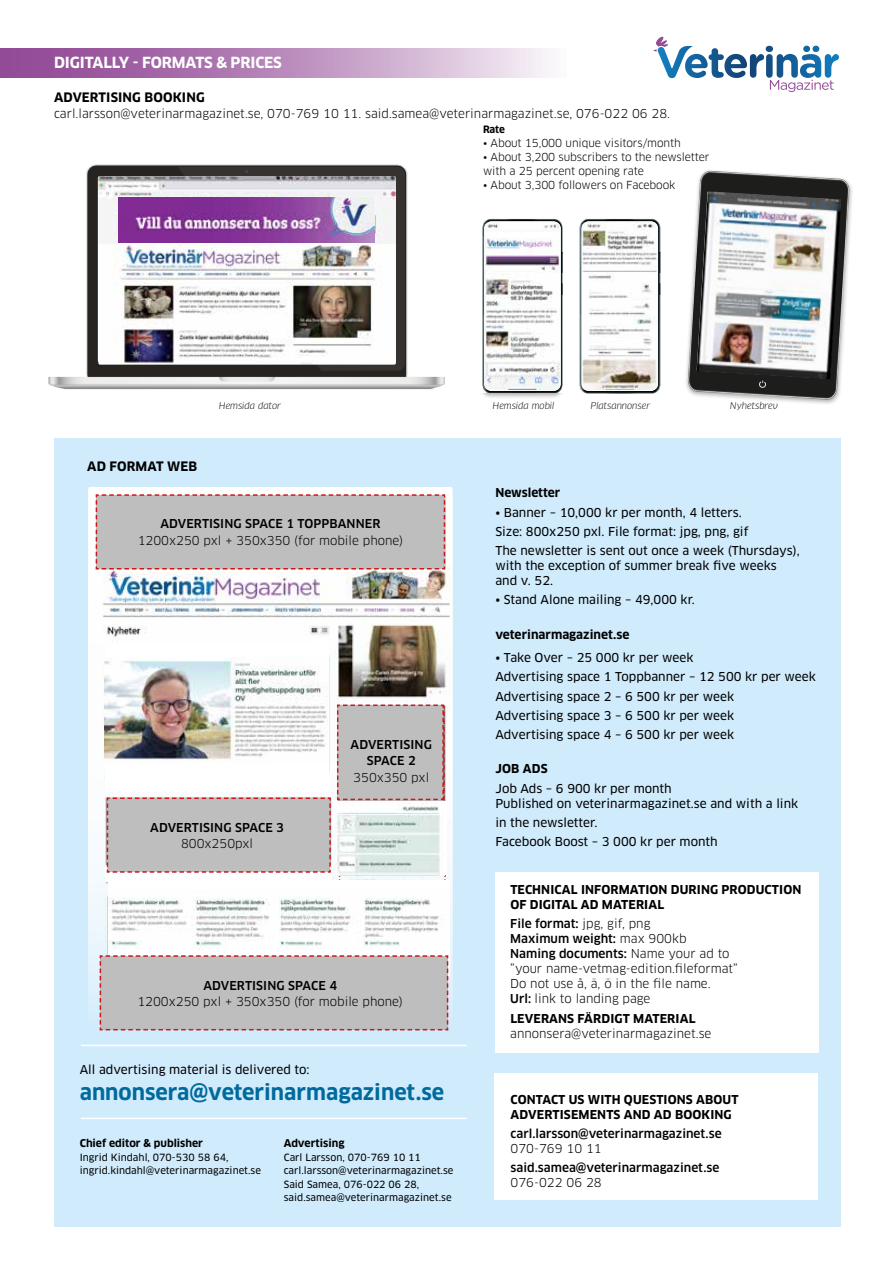
<style>
.page{position:relative;width:893px;height:1263px;background:#fff}
.page>*{position:absolute;margin:0;border:0;box-sizing:border-box;transform-origin:0 0}
.t1{font:700 21.15px "Clan Pro";color:#006a9d}
.t2{font:700 15px "Clan Pro";letter-spacing:-.01em;color:#fff}
.t3{font:700 12.75px "Clan Pro";letter-spacing:.01em;color:#000}
.t4{font:12px/19.2px "Clan Pro News";color:#000}
.t5{font:12px/15px "Clan Pro";color:#000}
.t6{font:700 12px/15px "Clan Pro";letter-spacing:.01em;color:#000}
.t7{font:500 12px/16.5px "Clan Pro";color:#000;text-align:center}
.t8{font:10.8px/13.8px "Clan Pro";letter-spacing:-.01em;color:#000}
.t9{font:700 10.5px "Clan Pro";color:#000}
.t10{font:500 10.5px/12.6px "Clan Pro";letter-spacing:.01em;color:#000;text-align:center}
.t11{font:10.5px "Clan Pro";color:#000}
.t12{font:700 9.9px "Clan Pro";color:#000}
.t13{font:9.75px/13.5px "Clan Pro News";color:#000}
.t14{font:italic 9px "Clan Pro";letter-spacing:-.01em;color:#000}
.s1{font-weight:500}
</style>
<div class="page">
<div style="left:54px;top:439px;width:786px;height:788px;background:#d0ebfc"></div>
<svg style="left:653px;top:37px;width:183px;height:55px"></svg>
<svg style="left:86px;top:164px;width:322px;height:213px;background:#464341"></svg>
<svg style="left:436px;top:377px;width:9px;height:5px"></svg>
<svg style="left:178px;top:167px;width:227px;height:204px;background:#322e2b"></svg>
<svg style="left:185px;top:170px;width:211px;height:6px"></svg>
<img style="left:49px;top:377px;width:387px;height:12px">
<img style="left:98px;top:176px;width:298px;height:189px">
<div style="left:684px;top:168px;width:170px;height:238px;background:#000;opacity:.33"></div>
<svg style="left:687px;top:171px;width:163px;height:229px"></svg>
<img style="left:697px;top:191px;width:144px;height:188px">
<img style="left:88px;top:497px;width:365px;height:504px">
<svg style="left:95px;top:493px;width:351px;height:77px;background:#c0bbbb"></svg>
<img style="left:579px;top:219px;width:82px;height:175px">
<div style="left:581px;top:221px;width:79px;height:171px;background:#000;opacity:.4"></div>
<img style="left:582px;top:222px;width:76px;height:168px">
<div style="left:582px;top:222px;width:76px;height:169px;border:1px solid #fff;border-radius:7px"></div>
<div style="left:478px;top:217px;width:89px;height:182px;background:#000;opacity:.33"></div>
<img style="left:478px;top:219px;width:89px;height:174px">
<div style="left:484px;top:221px;width:78px;height:171px;background:#000;opacity:.4"></div>
<img style="left:485px;top:222px;width:75px;height:168px">
<div style="left:484px;top:222px;width:76px;height:169px;border:1px solid #fff;border-radius:7px"></div>
<img style="left:119px;top:198px;width:256px;height:44px">
<div style="left:495px;top:872px;width:323px;height:181px;background:#fff"></div>
<div style="left:494px;top:1073px;width:324px;height:127px;background:#fff"></div>
<svg style="left:0;top:48px;width:550px;height:30px;background:#bb8ebe"></svg>
<hr style="left:81px;top:1118px;width:386px;height:1px;background:#fff">
<hr style="left:81px;top:1045px;width:386px;height:1px;background:#fff">
<div style="left:105px;top:643px;width:224px;height:149px;background:#fff"></div>
<img style="left:106px;top:656px;width:340px;height:240px">
<img style="left:336px;top:802px;width:109px;height:73px">
<div style="left:108px;top:880px;width:341px;height:96px;background:#fff"></div>
<img style="left:109px;top:897px;width:331px;height:53px">
<svg style="left:99px;top:954px;width:350px;height:77px;background:#c0bbbb"></svg>
<p class="t2" style="left:54px;top:54px;width:229px">DIGITALLY - FORMATS &amp; PRICES</p>
<p class="t3" style="left:54px;top:90px;width:152px">ADVERTISING BOOKING</p>
<p class="t5" style="left:54px;top:107px;width:618px">carl.larsson@veterinarmagazinet.se, 070-769 10 11. said.samea@veterinarmagazinet.se, 076-022 06 28.</p>
<p class="t12" style="left:483px;top:124px;width:23px">Rate</p>
<p class="t8" style="left:483px;top:136px;width:199px">• About 15,000 unique visitors/month</p>
<p class="t8" style="left:483px;top:150px;width:228px">• About 3,200 subscribers to the newsletter with a 25 percent opening rate</p>
<p class="t8" style="left:483px;top:178px;width:194px">• About 3,300 followers on Facebook</p>
<p class="t3" style="left:87px;top:459px;width:112px">AD FORMAT WEB</p>
<p class="t14" style="left:219px;top:400px;width:64px">Hemsida dator</p>
<p class="t14" style="left:493px;top:400px;width:63px">Hemsida mobil</p>
<p class="t14" style="left:591px;top:400px;width:61px">Platsannonser</p>
<p class="t14" style="left:730px;top:400px;width:49px">Nyhetsbrev</p>
<p class="t7" style="left:160px;top:516px;width:222px">ADVERTISING SPACE 1 TOPPBANNER</p>
<p class="t5" style="left:138px;top:533px;width:267px">1200x250 pxl + 350x350 (for mobile phone)</p>
<p class="t7" style="left:150px;top:819px;width:135px">ADVERTISING SPACE 3</p>
<p class="t5" style="left:181px;top:836px;width:74px">800x250pxl</p>
<p class="t7" style="left:351px;top:736px;width:83px">ADVERTISING<br>SPACE 2</p>
<p class="t5" style="left:353px;top:770px;width:77px">350x350 pxl</p>
<p class="t10" style="left:356px;top:739px;width:73px">ADVERTISING<br>SPACE 2</p>
<p class="t11" style="left:360px;top:764px;width:65px">366x400pxl</p>
<p class="t7" style="left:203px;top:977px;width:135px">ADVERTISING SPACE 4</p>
<p class="t5" style="left:137px;top:994px;width:267px">1200x250 pxl + 350x350 (for mobile phone)</p>
<p class="t4" style="left:80px;top:1060px;width:231px">All advertising material is delivered to:</p>
<h1 class="t1" style="left:80px;top:1080px;width:366px">annonsera@veterinarmagazinet.se</h1>
<p class="t9" style="left:80px;top:1137px;width:125px">Chief editor &amp; publisher</p>
<p class="t13" style="left:80px;top:1150px;width:183px">Ingrid Kindahl, 070-530 58 64, ingrid.kindahl@veterinarmagazinet.se</p>
<p class="t9" style="left:284px;top:1137px;width:62px">Advertising</p>
<p class="t13" style="left:284px;top:1150px;width:171px">Carl Larsson, 070-769 10 11 carl.larsson@veterinarmagazinet.se<br>Said Samea, 076-022 06 28, said.samea@veterinarmagazinet.se</p>
<p class="t6" style="left:495px;top:486px;width:67px">Newsletter</p>
<p class="t4" style="left:495px;top:503px;width:306px">• Banner – 10,000 kr per month, 4 letters.<br>Size: 800x250 pxl. File format: jpg, png, gif<br>The newsletter is sent out once a week (Thursdays),</p>
<p class="t4" style="left:495px;top:558px;width:283px;line-height:15px">with the exception of summer break five weeks and v. 52.</p>
<p class="t4" style="left:495px;top:590px;width:201px">• Stand Alone mailing – 49,000 kr.</p>
<p class="t6" style="left:495px;top:627px;width:136px">veterinarmagazinet.se</p>
<p class="t4" style="left:495px;top:648px;width:322px">• Take Over – 25 000 kr per week<br>Advertising space 1 Toppbanner – 12 500 kr per week Advertising space 2 – 6 500 kr per week<br>Advertising space 3 – 6 500 kr per week<br>Advertising space 4 – 6 500 kr per week</p>
<p class="t6" style="left:495px;top:762px;width:54px">JOB ADS</p>
<p class="t4" style="left:495px;top:781px;width:304px;line-height:15px">Job Ads – 6 900 kr per month<br>Published on veterinarmagazinet.se and with a link</p>
<p class="t4" style="left:495px;top:813px;width:224px">in the newsletter.<br>Facebook Boost – 3 000 kr per month</p>
<p class="t6" style="left:510px;top:882px;width:293px">TECHNICAL INFORMATION DURING PRODUCTION<br>OF DIGITAL AD MATERIAL</p>
<p class="t5" style="left:510px;top:916px;width:229px"><span class="s1">File format:</span> jpg, gif, png<br><span class="s1">Maximum weight:</span> max 900kb<br><span class="s1">Naming documents:</span> Name your ad to ”your name-vetmag-edition.fileformat”<br>Do not use å, ä, ö in the file name.<br><span class="s1">Url:</span> link to landing page</p>
<p class="t6" style="left:510px;top:1011px;width:187px">LEVERANS FÄRDIGT MATERIAL</p>
<p class="t5" style="left:510px;top:1026px;width:203px">annonsera@veterinarmagazinet.se</p>
<p class="t6" style="left:511px;top:1092px;width:229px">CONTACT US WITH QUESTIONS ABOUT<br>ADVERTISEMENTS AND AD BOOKING</p>
<p class="t7" style="left:511px;top:1125px;width:213px">carl.larsson@veterinarmagazinet.se</p>
<p class="t5" style="left:511px;top:1141px;width:93px">070-769 10 11</p>
<p class="t7" style="left:511px;top:1159px;width:210px">said.samea@veterinarmagazinet.se</p>
<p class="t5" style="left:511px;top:1175px;width:93px">076-022 06 28</p>
</div>
